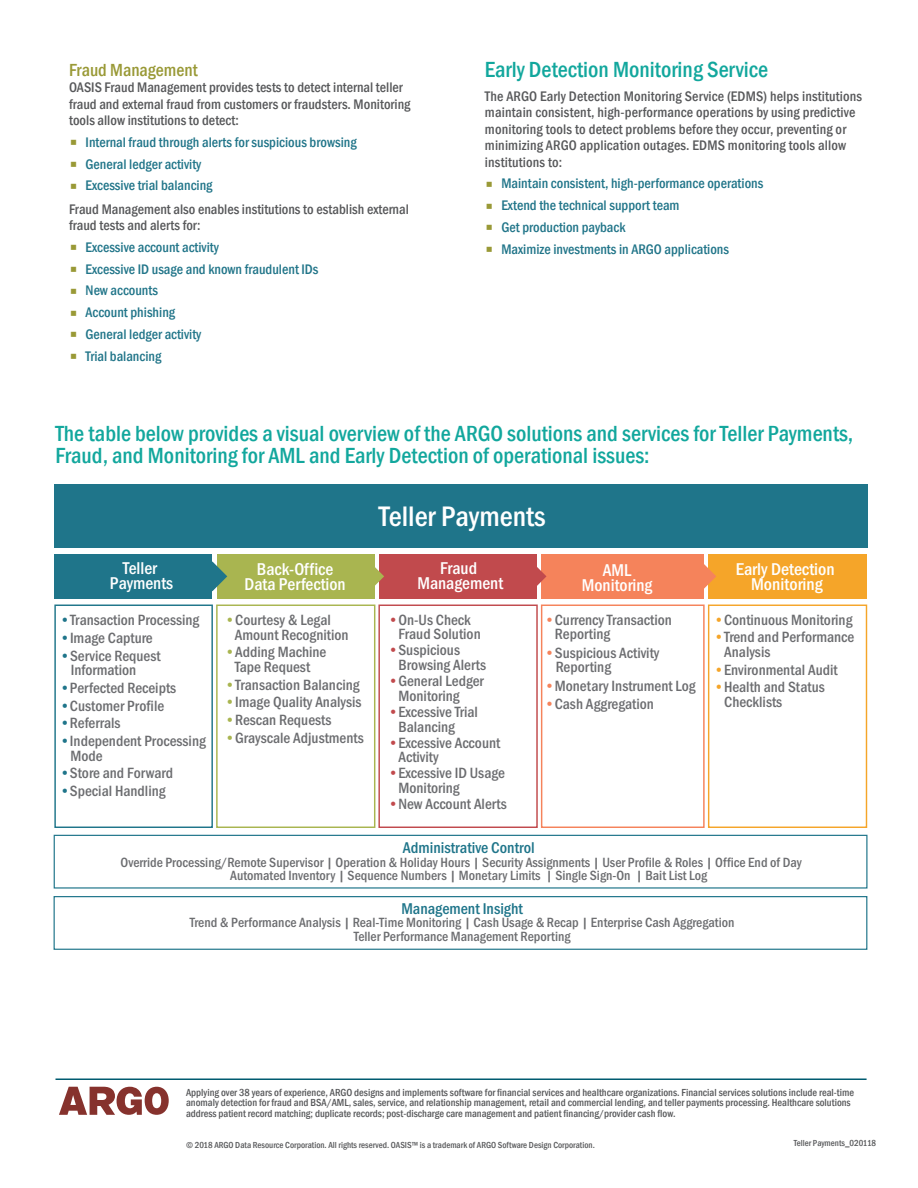
<style>
.page{position:relative;width:918px;height:1188px;background:#fff}
.page>*{position:absolute;margin:0;border:0;box-sizing:border-box;transform-origin:0 0}
.t1{font:500 condensed 29.25px "Franklin Gothic";color:#fff}
.Sub_head_2{font:500 condensed 22.5px/22.5px "Franklin Gothic";color:#12a79d}
.Sub_head_3{font:500 condensed 18px "Franklin Gothic";color:#999936}
.t2{font:500 condensed 17.7px/14.9px "Franklin Gothic";color:#fff;text-align:center}
.t3{font:500 condensed 16.2px "Franklin Gothic";color:#1f758a}
.t4{font:500 condensed 15.45px/14.5px "Franklin Gothic";color:#6c6d70}
.t5{font:500 condensed 14.25px "Franklin Gothic";color:#217589}
.BODY_COPY{font:500 condensed 14.25px/16.5px "Franklin Gothic";letter-spacing:.01em;color:#57585a}
.Sub_head_3-2{font:500 condensed 14.25px/16.5px "Franklin Gothic";color:#57585a}
.t6{font:500 condensed 13.8px/13.8px "Franklin Gothic";color:#6c6d70}
.Copyright_text{font:500 condensed 10.5px/10.5px "Franklin Gothic";color:#57585a}
.Copyright_text-2{font:500 condensed 9px "Franklin Gothic";color:#57585a}
.s1{color:#1f758a}
.s2{color:#f5835b}
.s3{color:#f5a529}
.s4{color:#c14a4d}
.s5{color:#a9b550}
</style>
<div class="page">
<hr style="left:56px;top:1078px;width:811px;height:2px;background:#005b70">
<svg style="left:59px;top:1087px;width:110px;height:28px"></svg>
<div style="left:54px;top:835px;width:813px;height:54px;border:1px solid #1f758a"></div>
<div style="left:54px;top:896px;width:813px;height:54px;border:1px solid #1f758a"></div>
<div style="left:709px;top:554px;width:158px;height:45px;background:#f5a529"></div>
<div style="left:54px;top:484px;width:813px;height:64px;background:#1f758a"></div>
<div style="left:708px;top:605px;width:159px;height:223px;border:1px solid #f5a529"></div>
<div style="left:541px;top:605px;width:164px;height:223px;background:#fff;border:1px solid #f5835b"></div>
<div style="left:54px;top:605px;width:159px;height:223px;border:1px solid #1f758a"></div>
<div style="left:216px;top:605px;width:159px;height:223px;background:#fff;border:1px solid #a9b550"></div>
<div style="left:378px;top:605px;width:160px;height:223px;background:#fff;border:1px solid #c14a4d"></div>
<div style="left:379px;top:554px;width:158px;height:45px;background:#c14a4d"></div>
<div style="left:217px;top:554px;width:158px;height:45px;background:#a9b550"></div>
<svg style="left:375px;top:567px;width:9px;height:19px"></svg>
<div style="left:542px;top:554px;width:162px;height:45px;background:#f5835b"></div>
<svg style="left:704px;top:561px;width:12px;height:30px"></svg>
<div style="left:54px;top:554px;width:158px;height:45px;background:#1f758a"></div>
<svg style="left:212px;top:561px;width:15px;height:30px"></svg>
<svg style="left:537px;top:561px;width:9px;height:30px"></svg>
<p class="Sub_head_3" style="left:69px;top:58px;width:130px">Fraud Management</p>
<p class="Sub_head_3-2" style="left:69px;top:79px;width:343px">OASIS Fraud Management provides tests to detect internal teller fraud and external fraud from customers or fraudsters. Monitoring tools allow institutions to detect:</p>
<p class="t5" style="left:86px;top:133px;width:273px">Internal fraud through alerts for suspicious browsing</p>
<p class="t5" style="left:86px;top:155px;width:117px">General ledger activity</p>
<p class="t5" style="left:86px;top:176px;width:128px">Excessive trial balancing</p>
<p class="BODY_COPY" style="left:69px;top:201px;width:341px">Fraud Management also enables institutions to establish external fraud tests and alerts for:</p>
<p class="t5" style="left:86px;top:238px;width:135px">Excessive account activity</p>
<p class="t5" style="left:86px;top:260px;width:234px">Excessive ID usage and known fraudulent IDs</p>
<p class="t5" style="left:86px;top:281px;width:74px">New accounts</p>
<p class="t5" style="left:86px;top:303px;width:91px">Account phishing</p>
<p class="t5" style="left:86px;top:325px;width:117px">General ledger activity</p>
<p class="t5" style="left:86px;top:347px;width:77px">Trial balancing</p>
<p class="Sub_head_2" style="left:485px;top:58px;width:285px">Early Detection Monitoring Service</p>
<p class="BODY_COPY" style="left:485px;top:87px;width:379px">The ARGO Early Detection Monitoring Service (EDMS) helps institutions maintain consistent, high-performance operations by using predictive monitoring tools to detect problems before they occur, preventing or minimizing ARGO application outages. EDMS monitoring tools allow institutions to:</p>
<p class="t5" style="left:501px;top:174px;width:263px">Maintain consistent, high-performance operations</p>
<p class="t5" style="left:501px;top:196px;width:180px">Extend the technical support team</p>
<p class="t5" style="left:501px;top:218px;width:126px">Get production payback</p>
<p class="t5" style="left:501px;top:239px;width:229px">Maximize investments in ARGO applications</p>
<p class="Sub_head_2" style="left:56px;top:422px;width:799px">The table below provides a visual overview of the ARGO solutions and services for Teller Payments,<br>Fraud, and Monitoring for AML and Early Detection of operational issues:</p>
<p class="t2" style="left:110px;top:561px;width:65px">Teller<br>Payments</p>
<p class="t4" style="left:60px;top:613px;width:141px"><span class="s1">•</span>Transaction Processing</p>
<p class="t4" style="left:60px;top:630px;width:95px"><span class="s1">•</span>Image Capture</p>
<p class="t4" style="left:71px;top:648px;width:92px;text-indent:-11px"><span class="s1">•</span>Service Request<br>Information</p>
<p class="t4" style="left:60px;top:680px;width:118px"><span class="s1">•</span>Perfected Receipts</p>
<p class="t4" style="left:60px;top:698px;width:106px"><span class="s1">•</span>Customer Profile</p>
<p class="t4" style="left:60px;top:716px;width:62px"><span class="s1">•</span>Referrals</p>
<p class="t4" style="left:70px;top:733px;width:137px;text-indent:-11px"><span class="s1">•</span>Independent Processing<br>Mode</p>
<p class="t4" style="left:60px;top:766px;width:115px"><span class="s1">•</span>Store and Forward</p>
<p class="t4" style="left:60px;top:783px;width:107px"><span class="s1">•</span>Special Handling</p>
<p class="t1" style="left:379px;top:497px;width:168px">Teller Payments</p>
<p class="t2" style="left:244px;top:561px;width:103px">Back-Office<br>Data Perfection</p>
<p class="t2" style="left:417px;top:561px;width:87px">Fraud<br>Management</p>
<p class="t2" style="left:736px;top:561px;width:101px;line-height:15.5px">Early Detection<br>Monitoring</p>
<p class="t2" style="left:582px;top:562px;width:72px">AML<br>Monitoring</p>
<p class="t4" style="left:555px;top:612px;width:119px;text-indent:-10px"><span class="s2">•</span>Currency Transaction<br>Reporting</p>
<p class="t4" style="left:556px;top:645px;width:105px;text-indent:-11px"><span class="s2">•</span>Suspicious Activity<br>Reporting</p>
<p class="t4" style="left:545px;top:678px;width:153px"><span class="s2">•</span>Monetary Instrument Log</p>
<p class="t4" style="left:545px;top:697px;width:111px"><span class="s2">•</span>Cash Aggregation</p>
<p class="t4" style="left:714px;top:612px;width:140px"><span class="s3">•</span>Continuous Monitoring</p>
<p class="t4" style="left:724px;top:630px;width:132px;text-indent:-10px"><span class="s3">•</span>Trend and Performance<br>Analysis</p>
<p class="t4" style="left:714px;top:662px;width:125px"><span class="s3">•</span>Environmental Audit</p>
<p class="t4" style="left:724px;top:680px;width:102px;text-indent:-10px"><span class="s3">•</span>Health and Status<br>Checklists</p>
<p class="t4" style="left:398px;top:612px;width:84px;text-indent:-10px"><span class="s4">•</span>On-Us Check<br>Fraud Solution</p>
<p class="t4" style="left:398px;top:643px;width:89px;text-indent:-10px"><span class="s4">•</span>Suspicious<br>Browsing Alerts</p>
<p class="t4" style="left:398px;top:674px;width:87px;text-indent:-10px"><span class="s4">•</span>General Ledger<br>Monitoring</p>
<p class="t4" style="left:398px;top:704px;width:81px;text-indent:-10px"><span class="s4">•</span>Excessive Trial<br>Balancing</p>
<p class="t4" style="left:398px;top:735px;width:103px;text-indent:-10px"><span class="s4">•</span>Excessive Account<br>Activity</p>
<p class="t4" style="left:398px;top:766px;width:108px;text-indent:-10px"><span class="s4">•</span>Excessive ID Usage<br>Monitoring</p>
<p class="t4" style="left:388px;top:797px;width:120px"><span class="s4">•</span>New Account Alerts</p>
<p class="t4" style="left:235px;top:612px;width:115px;text-indent:-10px"><span class="s5">•</span>Courtesy &amp; Legal<br>Amount Recognition</p>
<p class="t4" style="left:225px;top:645px;width:103px;text-align:center"><span class="s5">•</span>Adding Machine<br>Tape Request</p>
<p class="t4" style="left:225px;top:677px;width:136px"><span class="s5">•</span>Transaction Balancing</p>
<p class="t4" style="left:225px;top:695px;width:138px"><span class="s5">•</span>Image Quality Analysis</p>
<p class="t4" style="left:225px;top:712px;width:108px"><span class="s5">•</span>Rescan Requests</p>
<p class="t4" style="left:225px;top:730px;width:140px"><span class="s5">•</span>Grayscale Adjustments</p>
<p class="t3" style="left:403px;top:837px;width:133px">Administrative Control</p>
<p class="t6" style="left:230px;top:855px;width:573px;text-indent:-110px">Override Processing/Remote Supervisor | Operation &amp; Holiday Hours | Security Assignments | User Profile &amp; Roles | Office End of Day<br>Automated Inventory | Sequence Numbers | Monetary Limits | Single Sign-On | Bait List Log</p>
<p class="t3" style="left:401px;top:897px;width:123px">Management Insight</p>
<p class="t6" style="left:190px;top:916px;width:546px;text-align:center">Trend &amp; Performance Analysis | Real-Time Monitoring | Cash Usage &amp; Recap | Enterprise Cash Aggregation<br>Teller Performance Management Reporting</p>
<p class="Copyright_text" style="left:186px;top:1087px;width:669px">Applying over 38 years of experience, ARGO designs and implements software for financial services and healthcare organizations. Financial services solutions include real-time anomaly detection for fraud and BSA/AML, sales, service, and relationship management, retail and commercial lending, and teller payments processing. Healthcare solutions address patient record matching; duplicate records; post-discharge care management and patient financing/provider cash flow.</p>
<p class="Copyright_text-2" style="left:186px;top:1139px;width:410px">© 2018 ARGO Data Resource Corporation. All rights reserved. OASIS™ is a trademark of ARGO Software Design Corporation.</p>
<p class="Copyright_text-2" style="left:794px;top:1137px;width:84px">Teller Payments_020118</p>
</div>
